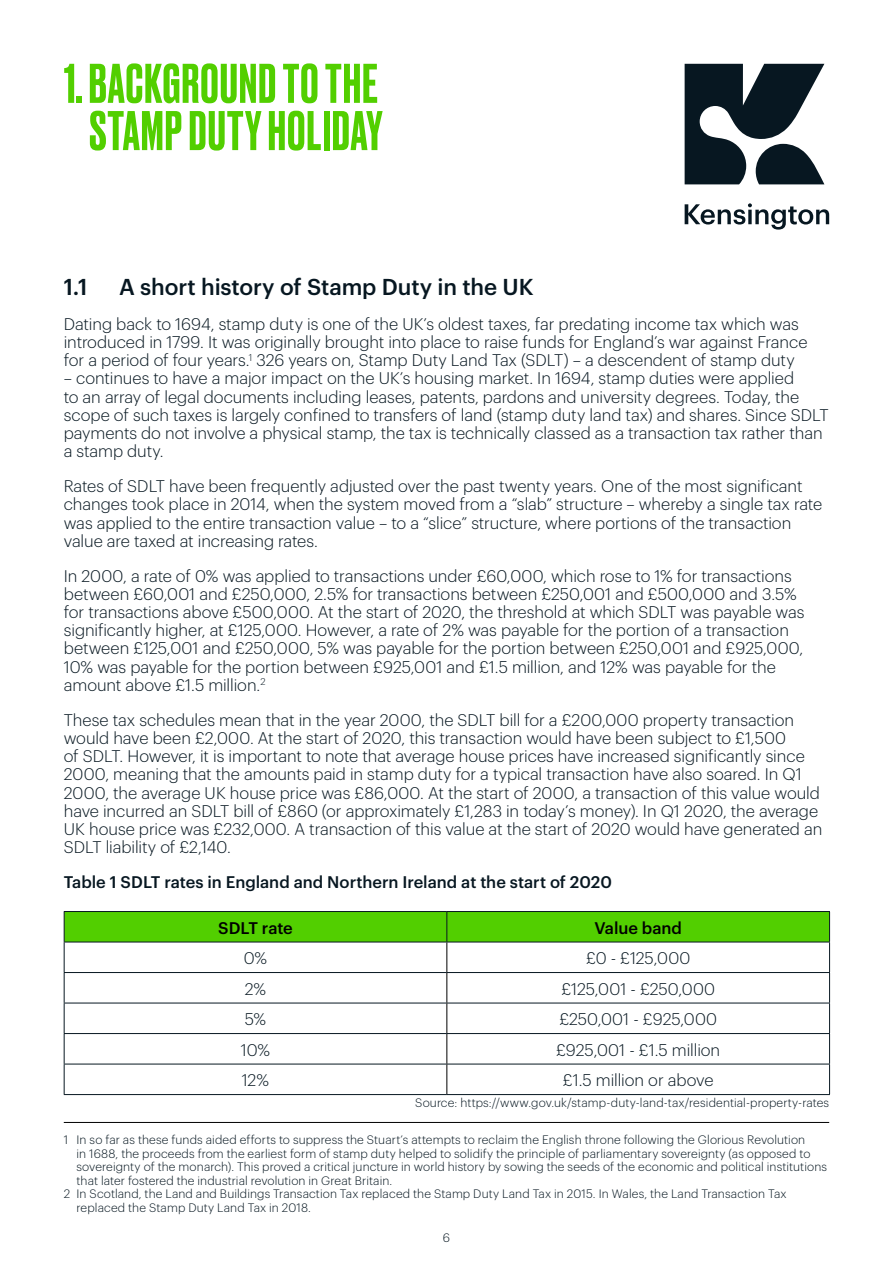
<style>
.page{position:relative;width:893px;height:1263px;background:#fff}
.page>*{position:absolute;margin:0;border:0;box-sizing:border-box;transform-origin:0 0}
.t1{font:500 52.5px/47.2px "Druk";letter-spacing:.02em;color:#52cf00;text-align:center}
.t2{font:500 22.5px "Graphik LC";letter-spacing:-.005em;color:#071721}
.t3{font:300 16.5px/18.1px "Graphik LC";letter-spacing:-.005em;color:#071721}
.t4{font:500 16.5px "Graphik LC";color:#071721}
.t5{font:500 16.5px "Graphik LC";letter-spacing:-.005em;color:#000}
.t6{font:300 12px "Graphik LC";letter-spacing:.01em;color:#071721}
</style>
<div class="page">
<div style="left:65px;top:912px;width:764px;height:30px;background:#52cf00"></div>
<svg style="left:65px;top:943px;width:764px;height:151px"></svg>
<hr style="left:64px;top:942px;width:1px;height:30px;background:#071721">
<hr style="left:829px;top:942px;width:1px;height:30px;background:#071721">
<hr style="left:64px;top:972px;width:383px;height:1px;background:#071721">
<hr style="left:64px;top:973px;width:1px;height:30px;background:#071721">
<hr style="left:447px;top:972px;width:383px;height:1px;background:#071721">
<hr style="left:829px;top:973px;width:1px;height:30px;background:#071721">
<hr style="left:64px;top:1003px;width:383px;height:1px;background:#071721">
<hr style="left:64px;top:1003px;width:1px;height:30px;background:#071721">
<hr style="left:447px;top:1003px;width:383px;height:1px;background:#071721">
<hr style="left:829px;top:1003px;width:1px;height:30px;background:#071721">
<hr style="left:64px;top:1033px;width:383px;height:1px;background:#071721">
<hr style="left:64px;top:1034px;width:1px;height:30px;background:#071721">
<hr style="left:447px;top:1033px;width:383px;height:1px;background:#071721">
<hr style="left:829px;top:1034px;width:1px;height:30px;background:#071721">
<hr style="left:64px;top:1064px;width:383px;height:1px;background:#071721">
<hr style="left:64px;top:1064px;width:1px;height:30px;background:#071721">
<hr style="left:447px;top:1064px;width:383px;height:1px;background:#071721">
<hr style="left:829px;top:1064px;width:1px;height:30px;background:#071721">
<hr style="left:64px;top:1094px;width:383px;height:1px;background:#071721">
<hr style="left:447px;top:1094px;width:383px;height:1px;background:#071721">
<hr style="left:446px;top:942px;width:1px;height:30px;background:#000">
<hr style="left:446px;top:973px;width:1px;height:30px;background:#000">
<hr style="left:446px;top:1003px;width:1px;height:30px;background:#000">
<hr style="left:446px;top:1034px;width:1px;height:30px;background:#000">
<hr style="left:446px;top:1064px;width:1px;height:30px;background:#000">
<hr style="left:64px;top:911px;width:383px;height:1px;background:#071721">
<hr style="left:64px;top:912px;width:1px;height:30px;background:#071721">
<hr style="left:447px;top:911px;width:383px;height:1px;background:#071721">
<hr style="left:446px;top:912px;width:1px;height:30px;background:#071721">
<hr style="left:829px;top:912px;width:1px;height:30px;background:#071721">
<hr style="left:64px;top:942px;width:383px;height:1px;background:#071721">
<hr style="left:447px;top:942px;width:383px;height:1px;background:#071721">
<hr style="left:64px;top:1122px;width:765px;height:1px;background:#000">
<svg style="left:685px;top:64px;width:139px;height:120px"></svg>
<svg style="left:685px;top:203px;width:144px;height:27px"></svg>
<h1 class="t1" style="left:64px;top:57px;width:320px">1. BACKGROUND TO THE<br>STAMP DUTY HOLIDAY</h1>
<h2 class="t2" style="left:64px;top:270px;width:25px">1.1</h2>
<h2 class="t2" style="left:119px;top:270px;width:416px">A short history of Stamp Duty in the UK</h2>
<p class="t3" style="left:64px;top:314px;width:745px">Dating back to 1694, stamp duty is one of the UK’s oldest taxes, far predating income tax which was introduced in 1799. It was originally brought into place to raise funds for England’s war against France for a period of four years.<sup>1</sup> 326 years on, Stamp Duty Land Tax (SDLT) – a descendent of stamp duty</p>
<p class="t3" style="left:64px;top:368px;width:766px">– continues to have a major impact on the UK’s housing market. In 1694, stamp duties were applied<br>to an array of legal documents including leases, patents, pardons and university degrees. Today, the scope of such taxes is largely confined to transfers of land (stamp duty land tax) and shares. Since SDLT payments do not involve a physical stamp, the tax is technically classed as a transaction tax rather than a stamp duty.</p>
<p class="t3" style="left:64px;top:476px;width:760px">Rates of SDLT have been frequently adjusted over the past twenty years. One of the most significant changes took place in 2014, when the system moved from a “slab” structure – whereby a single tax rate was applied to the entire transaction value – to a “slice” structure, where portions of the transaction value are taxed at increasing rates.</p>
<p class="t3" style="left:64px;top:565px;width:742px">In 2000, a rate of 0% was applied to transactions under £60,000, which rose to 1% for transactions between £60,001 and £250,000, 2.5% for transactions between £250,001 and £500,000 and 3.5% for transactions above £500,000. At the start of 2020, the threshold at which SDLT was payable was significantly higher, at £125,000. However, a rate of 2% was payable for the portion of a transaction between £125,001 and £250,000, 5% was payable for the portion between £250,001 and £925,000, 10% was payable for the portion between £925,001 and £1.5 million, and 12% was payable for the amount above £1.5 million.<sup>2</sup></p>
<p class="t3" style="left:64px;top:709px;width:760px">These tax schedules mean that in the year 2000, the SDLT bill for a £200,000 property transaction would have been £2,000. At the start of 2020, this transaction would have been subject to £1,500<br>of SDLT. However, it is important to note that average house prices have increased significantly since 2000, meaning that the amounts paid in stamp duty for a typical transaction have also soared. In Q1<br>2000, the average UK house price was £86,000. At the start of 2000, a transaction of this value would have incurred an SDLT bill of £860 (or approximately £1,283 in today’s money). In Q1 2020, the average UK house price was £232,000. A transaction of this value at the start of 2020 would have generated an SDLT liability of £2,140.</p>
<p class="t4" style="left:64px;top:869px;width:550px">Table 1 SDLT rates in England and Northern Ireland at the start of 2020</p>
<p class="t5" style="left:218px;top:915px;width:76px">SDLT rate</p>
<p class="t5" style="left:594px;top:915px;width:89px">Value band</p>
<p class="t3" style="left:244px;top:948px;width:25px">0%</p>
<p class="t3" style="left:586px;top:948px;width:106px">£0 - £125,000</p>
<p class="t3" style="left:245px;top:978px;width:23px">2%</p>
<p class="t3" style="left:561px;top:978px;width:155px">£125,001 - £250,000</p>
<p class="t3" style="left:245px;top:1009px;width:23px">5%</p>
<p class="t3" style="left:559px;top:1009px;width:159px">£250,001 - £925,000</p>
<p class="t3" style="left:241px;top:1039px;width:31px">10%</p>
<p class="t3" style="left:556px;top:1039px;width:166px">£925,001 - £1.5 million</p>
<p class="t3" style="left:242px;top:1070px;width:29px">12%</p>
<p class="t3" style="left:563px;top:1070px;width:152px">£1.5 million or above</p>
<p class="t6" style="left:415px;top:1094px;width:415px">Source: https://www.gov.uk/stamp-duty-land-tax/residential-property-rates</p>
<p class="t6" style="left:64px;top:1131px;width:743px">1 In so far as these funds aided efforts to suppress the Stuart’s attempts to reclaim the English throne following the Glorious Revolution</p>
<p class="t6" style="left:77px;top:1145px;width:735px">in 1688, the proceeds from the earliest form of stamp duty helped to solidify the principle of parliamentary sovereignty (as opposed to</p>
<p class="t6" style="left:77px;top:1158px;width:752px">sovereignty of the monarch). This proved a critical juncture in world history by sowing the seeds of the economic and political institutions</p>
<p class="t6" style="left:77px;top:1172px;width:317px">that later fostered the industrial revolution in Great Britain.</p>
<p class="t6" style="left:64px;top:1185px;width:724px">2 In Scotland, the Land and Buildings Transaction Tax replaced the Stamp Duty Land Tax in 2015. In Wales, the Land Transaction Tax</p>
<p class="t6" style="left:77px;top:1199px;width:236px">replaced the Stamp Duty Land Tax in 2018.</p>
<p class="t6" style="left:443px;top:1229px;width:9px">6</p>
</div>
